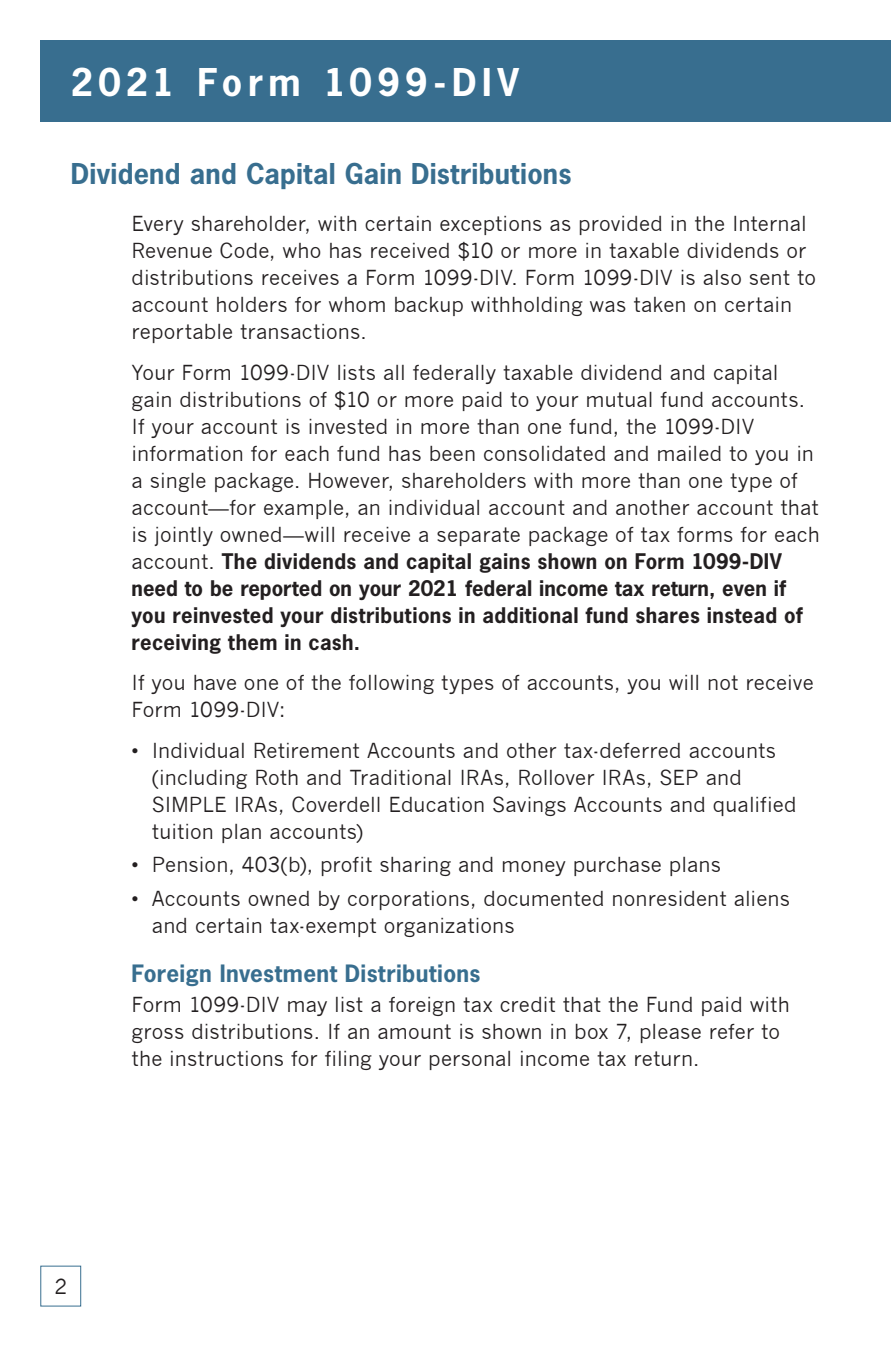
<style>
.page{position:relative;width:891px;height:1357px;background:#fff}
.page>*{position:absolute;margin:0;border:0;box-sizing:border-box;transform-origin:0 0}
.t1{font:700 36px "News Gothic";letter-spacing:.145em;color:#fff}
.t2{font:700 27px "News Gothic";letter-spacing:.01em;color:#386e8f}
.t3{font:700 22.5px "News Gothic";letter-spacing:.015em;color:#386e8f}
.t4{font:20.25px/27px "News Gothic";letter-spacing:.005em;color:#231f20}
.s1{font-weight:700}
</style>
<div class="page">
<div style="left:40px;top:40px;width:851px;height:82px;background:#386e8f"></div>
<div style="left:40px;top:1266px;width:41px;height:40px;border:1px solid #386e8f"></div>
<h1 class="t1" style="left:71px;top:58px;width:450px">2021 Form 1099-DIV</h1>
<h2 class="t2" style="left:71px;top:156px;width:502px">Dividend and Capital Gain Distributions</h2>
<p class="t4" style="left:132px;top:211px;width:686px">Every shareholder, with certain exceptions as provided in the Internal Revenue Code, who has received $10 or more in taxable dividends or distributions receives a Form 1099-DIV. Form 1099-DIV is also sent to account holders for whom backup withholding was taken on certain reportable transactions.</p>
<p class="t4" style="left:132px;top:359px;width:690px">Your Form 1099-DIV lists all federally taxable dividend and capital gain distributions of $10 or more paid to your mutual fund accounts.<br>If your account is invested in more than one fund, the 1099-DIV information for each fund has been consolidated and mailed to you in a single package. However, shareholders with more than one type of account—for example, an individual account and another account that is jointly owned—will receive a separate package of tax forms for each account. <span class="s1">The dividends and capital gains shown on Form 1099-DIV need to be reported on your 2021 federal income tax return, even if you reinvested your distributions in additional fund shares instead of receiving them in cash.</span></p>
<p class="t4" style="left:132px;top:669px;width:684px">If you have one of the following types of accounts, you will not receive<br>Form 1099-DIV:</p>
<p class="t4" style="left:152px;top:737px;width:646px;text-indent:-20px">• Individual Retirement Accounts and other tax-deferred accounts (including Roth and Traditional IRAs, Rollover IRAs, SEP and SIMPLE IRAs, Coverdell Education Savings Accounts and qualified tuition plan accounts)</p>
<p class="t4" style="left:132px;top:851px;width:591px">• Pension, 403(b), profit sharing and money purchase plans</p>
<p class="t4" style="left:152px;top:885px;width:640px;text-indent:-20px">• Accounts owned by corporations, documented nonresident aliens and certain tax-exempt organizations</p>
<p class="t3" style="left:132px;top:958px;width:350px">Foreign Investment Distributions</p>
<p class="t4" style="left:132px;top:991px;width:660px">Form 1099-DIV may list a foreign tax credit that the Fund paid with gross distributions. If an amount is shown in box 7, please refer to the instructions for filing your personal income tax return.</p>
<p class="t4" style="left:54px;top:1273px;width:14px">2</p>
</div>
